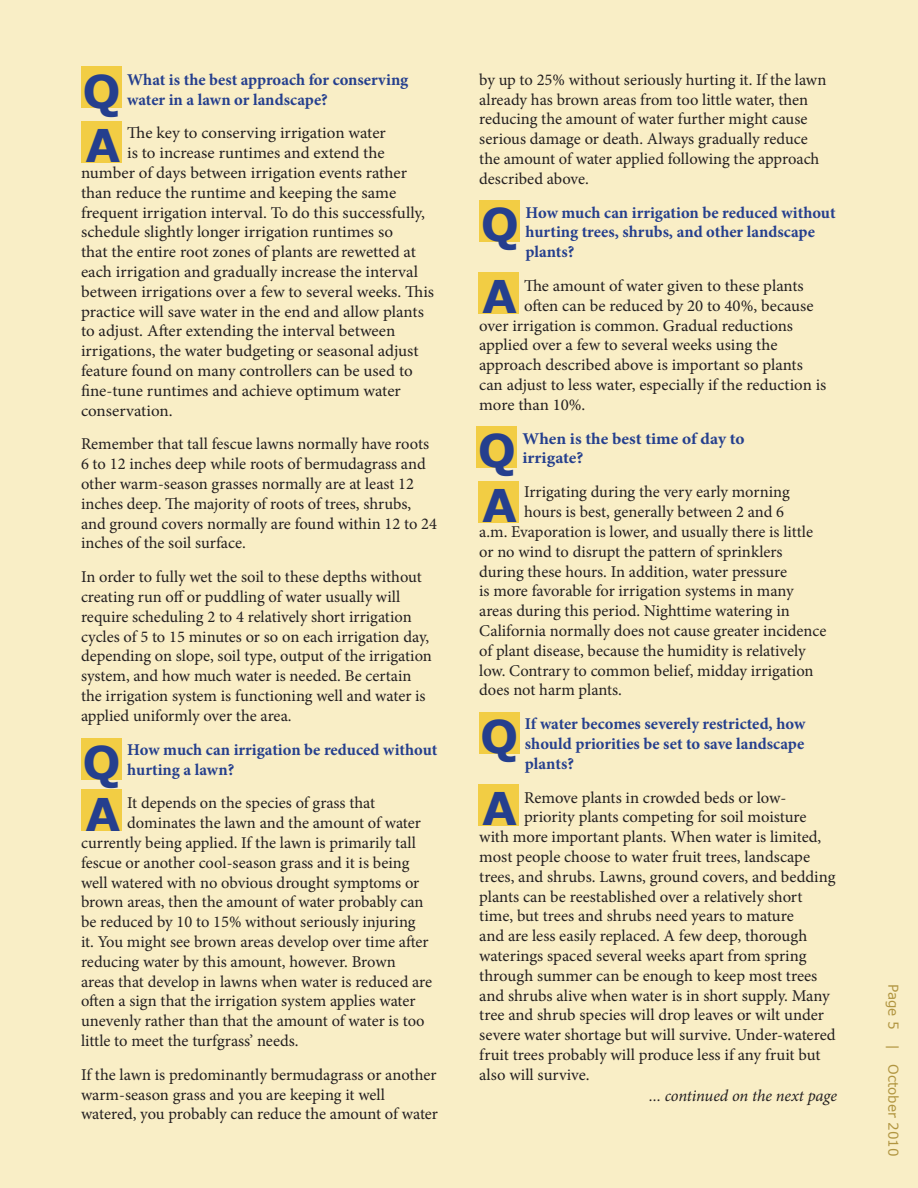
<style>
.page{position:relative;width:918px;height:1188px;background:#f9eec6}
.page>*{position:absolute;margin:0;border:0;box-sizing:border-box;transform-origin:0 0}
.t1{font:700 45px "Verdana";color:#253f8e}
.Body_text{font:16.5px/19.8px "Minion Pro";color:#231f20}
.Body_text-2{font:700 16.5px/19.8px "Minion Pro";color:#253f8e}
.Body_text-3{font:700 16.5px/19.8px "Minion Pro";color:#253f8e;scale:1.05 1}
.Jump_to_tag{font:italic 16.5px "Minion Pro";letter-spacing:-.005em;color:#231f20}
.Page_numbers{font:13.5px "Verdana";color:#b19540}
</style>
<div class="page">
<div style="left:81px;top:67px;width:41px;height:41px;background:#f2cd44"></div>
<div style="left:81px;top:121px;width:41px;height:42px;background:#f2cd44"></div>
<div style="left:81px;top:738px;width:41px;height:41px;background:#f2cd44"></div>
<div style="left:81px;top:790px;width:41px;height:41px;background:#f2cd44"></div>
<div style="left:479px;top:200px;width:41px;height:42px;background:#f2cd44"></div>
<div style="left:478px;top:272px;width:41px;height:41px;background:#f2cd44"></div>
<div style="left:476px;top:426px;width:41px;height:41px;background:#f2cd44"></div>
<div style="left:478px;top:481px;width:41px;height:42px;background:#f2cd44"></div>
<div style="left:479px;top:712px;width:41px;height:42px;background:#f2cd44"></div>
<div style="left:478px;top:785px;width:41px;height:41px;background:#f2cd44"></div>
<p class="Body_text-2" style="left:127px;top:69px;width:283px">What is the best approach for conserving water in a lawn or landscape?</p>
<p class="Body_text" style="left:127px;top:123px;width:260px">The key to conserving irrigation water</p>
<p class="Body_text" style="left:127px;top:143px;width:259px">is to increase runtimes and extend the</p>
<p class="Body_text" style="left:81px;top:163px;width:328px">number of days between irrigation events rather</p>
<p class="Body_text" style="left:81px;top:183px;width:317px">than reduce the runtime and keeping the same</p>
<p class="Body_text" style="left:81px;top:202px;width:346px">frequent irrigation interval. To do this successfully,</p>
<p class="Body_text" style="left:81px;top:222px;width:314px">schedule slightly longer irrigation runtimes so</p>
<p class="Body_text" style="left:81px;top:242px;width:336px">that the entire root zones of plants are rewetted at</p>
<p class="Body_text" style="left:81px;top:262px;width:339px">each irrigation and gradually increase the interval</p>
<p class="Body_text" style="left:81px;top:282px;width:355px">between irrigations over a few to several weeks. This</p>
<p class="Body_text" style="left:81px;top:301px;width:344px">practice will save water in the end and allow plants</p>
<p class="Body_text" style="left:81px;top:321px;width:316px">to adjust. After extending the interval between</p>
<p class="Body_text" style="left:81px;top:341px;width:339px">irrigations, the water budgeting or seasonal adjust</p>
<p class="Body_text" style="left:81px;top:361px;width:333px">feature found on many controllers can be used to</p>
<p class="Body_text" style="left:81px;top:381px;width:321px">fine-tune runtimes and achieve optimum water</p>
<p class="Body_text" style="left:81px;top:400px;width:93px">conservation.</p>
<p class="Body_text" style="left:81px;top:434px;width:358px">Remember that tall fescue lawns normally have roots 6 to 12 inches deep while roots of bermudagrass and other warm-season grasses normally are at least 12 inches deep. The majority of roots of trees, shrubs, and ground covers normally are found within 12 to 24 inches of the soil surface.</p>
<p class="Body_text" style="left:81px;top:567px;width:352px">In order to fully wet the soil to these depths without creating run off or puddling of water usually will require scheduling 2 to 4 relatively short irrigation cycles of 5 to 15 minutes or so on each irrigation day, depending on slope, soil type, output of the irrigation system, and how much water is needed. Be certain the irrigation system is functioning well and water is applied uniformly over the area.</p>
<p class="Body_text-2" style="left:127px;top:739px;width:312px">How much can irrigation be reduced without hurting a lawn?</p>
<p class="Body_text" style="left:127px;top:793px;width:250px">It depends on the species of grass that</p>
<p class="Body_text" style="left:127px;top:813px;width:295px">dominates the lawn and the amount of water</p>
<p class="Body_text" style="left:81px;top:833px;width:337px">currently being applied. If the lawn is primarily tall</p>
<p class="Body_text" style="left:81px;top:853px;width:330px">fescue or another cool-season grass and it is being</p>
<p class="Body_text" style="left:81px;top:872px;width:340px">well watered with no obvious drought symptoms or</p>
<p class="Body_text" style="left:81px;top:892px;width:344px">brown areas, then the amount of water probably can</p>
<p class="Body_text" style="left:81px;top:912px;width:336px">be reduced by 10 to 15% without seriously injuring</p>
<p class="Body_text" style="left:81px;top:932px;width:349px">it. You might see brown areas develop over time after</p>
<p class="Body_text" style="left:81px;top:952px;width:316px">reducing water by this amount, however. Brown</p>
<p class="Body_text" style="left:81px;top:971px;width:353px">areas that develop in lawns when water is reduced are</p>
<p class="Body_text" style="left:81px;top:991px;width:336px">often a sign that the irrigation system applies water</p>
<p class="Body_text" style="left:81px;top:1011px;width:345px">unevenly rather than that the amount of water is too</p>
<p class="Body_text" style="left:81px;top:1031px;width:219px">little to meet the turfgrass’ needs.</p>
<p class="Body_text" style="left:81px;top:1065px;width:359px">If the lawn is predominantly bermudagrass or another warm-season grass and you are keeping it well watered, you probably can reduce the amount of water</p>
<p class="t1" style="left:82px;top:62px;width:40px">Q</p>
<p class="t1" style="left:86px;top:116px;width:36px">A</p>
<p class="t1" style="left:82px;top:733px;width:40px">Q</p>
<p class="t1" style="left:86px;top:785px;width:36px">A</p>
<p class="Body_text" style="left:479px;top:70px;width:349px">by up to 25% without seriously hurting it. If the lawn already has brown areas from too little water, then reducing the amount of water further might cause serious damage or death. Always gradually reduce the amount of water applied following the approach described above.</p>
<p class="Body_text-2" style="left:526px;top:202px;width:312px">How much can irrigation be reduced without hurting trees, shrubs, and other landscape plants?</p>
<p class="Body_text" style="left:524px;top:276px;width:281px">The amount of water given to these plants</p>
<p class="Body_text" style="left:524px;top:296px;width:291px">often can be reduced by 20 to 40%, because</p>
<p class="Body_text" style="left:479px;top:316px;width:315px">over irrigation is common. Gradual reductions</p>
<p class="Body_text" style="left:479px;top:335px;width:300px">applied over a few to several weeks using the</p>
<p class="Body_text" style="left:479px;top:355px;width:325px">approach described above is important so plants</p>
<p class="Body_text" style="left:479px;top:375px;width:349px">can adjust to less water, especially if the reduction is</p>
<p class="Body_text" style="left:479px;top:395px;width:108px">more than 10%.</p>
<p class="Body_text-3" style="left:523px;top:428px;width:213px">When is the best time of day to irrigate?</p>
<p class="Body_text" style="left:524px;top:482px;width:267px">Irrigating during the very early morning</p>
<p class="Body_text" style="left:524px;top:502px;width:262px">hours is best, generally between 2 and 6</p>
<p class="Body_text" style="left:479px;top:522px;width:335px">a.m. Evaporation is lower, and usually there is little</p>
<p class="Body_text" style="left:479px;top:542px;width:305px">or no wind to disrupt the pattern of sprinklers</p>
<p class="Body_text" style="left:479px;top:561px;width:309px">during these hours. In addition, water pressure</p>
<p class="Body_text" style="left:479px;top:581px;width:316px">is more favorable for irrigation systems in many</p>
<p class="Body_text" style="left:479px;top:601px;width:312px">areas during this period. Nighttime watering in</p>
<p class="Body_text" style="left:479px;top:621px;width:349px">California normally does not cause greater incidence</p>
<p class="Body_text" style="left:479px;top:641px;width:328px">of plant disease, because the humidity is relatively</p>
<p class="Body_text" style="left:479px;top:660px;width:336px">low. Contrary to common belief, midday irrigation</p>
<p class="Body_text" style="left:479px;top:680px;width:144px">does not harm plants.</p>
<p class="Body_text-2" style="left:525px;top:714px;width:282px;text-align:justify">If water becomes severely restricted, how should priorities be set to save landscape plants?</p>
<p class="Body_text" style="left:524px;top:787px;width:264px">Remove plants in crowded beds or low-</p>
<p class="Body_text" style="left:524px;top:807px;width:284px">priority plants competing for soil moisture</p>
<p class="Body_text" style="left:479px;top:827px;width:344px">with more important plants. When water is limited,</p>
<p class="Body_text" style="left:479px;top:847px;width:332px">most people choose to water fruit trees, landscape</p>
<p class="Body_text" style="left:479px;top:867px;width:358px">trees, and shrubs. Lawns, ground covers, and bedding</p>
<p class="Body_text" style="left:479px;top:886px;width:325px">plants can be reestablished over a relatively short</p>
<p class="Body_text" style="left:479px;top:906px;width:316px">time, but trees and shrubs need years to mature</p>
<p class="Body_text" style="left:479px;top:926px;width:330px">and are less easily replaced. A few deep, thorough</p>
<p class="Body_text" style="left:479px;top:946px;width:329px">waterings spaced several weeks apart from spring</p>
<p class="Body_text" style="left:479px;top:966px;width:340px">through summer can be enough to keep most trees</p>
<p class="Body_text" style="left:479px;top:985px;width:352px">and shrubs alive when water is in short supply. Many</p>
<p class="Body_text" style="left:479px;top:1005px;width:346px">tree and shrub species will drop leaves or wilt under</p>
<p class="Body_text" style="left:479px;top:1025px;width:358px">severe water shortage but will survive. Under-watered</p>
<p class="Body_text" style="left:479px;top:1045px;width:343px">fruit trees probably will produce less if any fruit but</p>
<p class="Body_text" style="left:479px;top:1065px;width:112px">also will survive.</p>
<p class="t1" style="left:481px;top:196px;width:40px">Q</p>
<p class="t1" style="left:482px;top:267px;width:36px">A</p>
<p class="t1" style="left:478px;top:421px;width:40px">Q</p>
<p class="t1" style="left:482px;top:477px;width:36px">A</p>
<p class="t1" style="left:480px;top:708px;width:40px">Q</p>
<p class="t1" style="left:482px;top:780px;width:36px">A</p>
<p class="Jump_to_tag" style="left:649px;top:1085px;width:189px">... continued on the next page</p>
<p class="Page_numbers" style="left:902px;top:984px;width:174px;rotate:90deg">Page 5 | October 2010</p>
</div>
